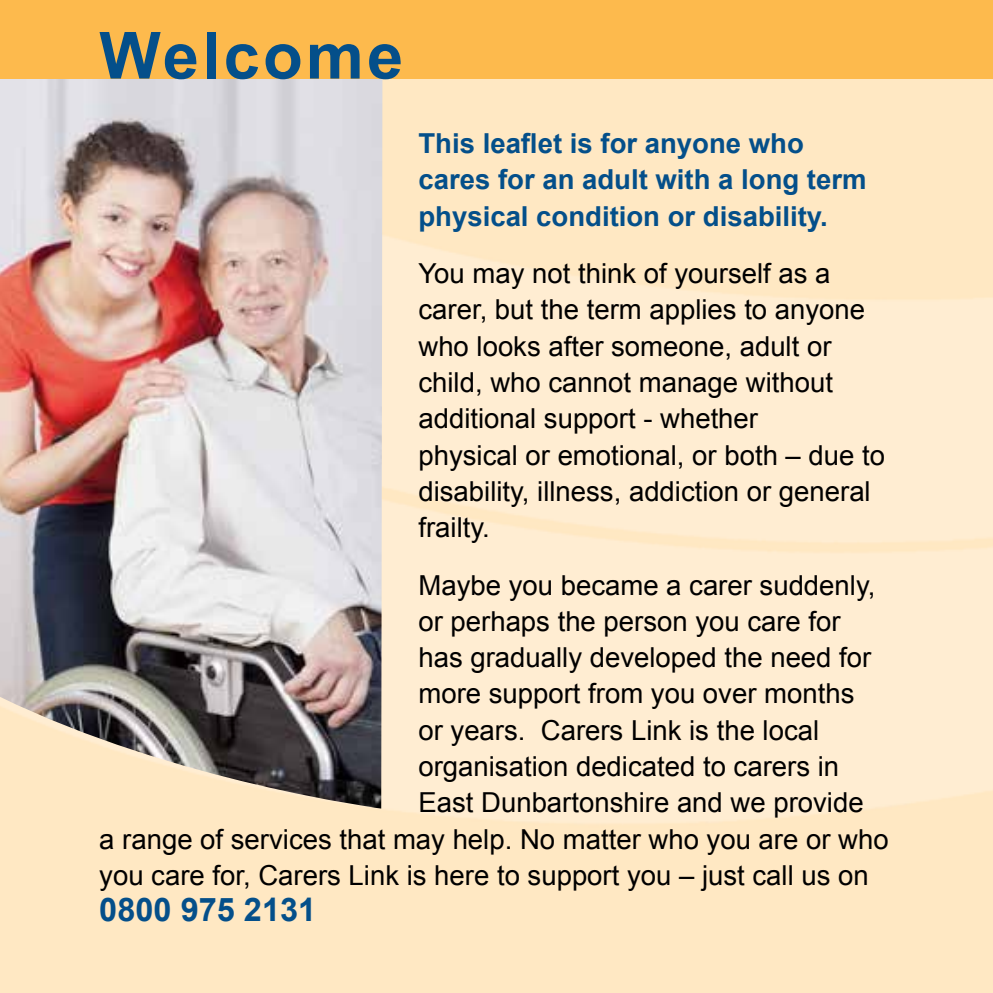
<style>
.page{position:relative;width:993px;height:993px;background:#fff}
.page>*{position:absolute;margin:0;border:0;box-sizing:border-box;transform-origin:0 0}
.t1{font:700 65px "Arial";letter-spacing:.05em;color:#044f8a}
.t2{font:700 32.5px "Arial";color:#044f8a}
.t3{font:27.5px/36.2px "Arial";color:#000}
.t4{font:700 27.5px/36.2px "Arial";color:#044f8a}
</style>
<div class="page">
<img style="left:0;top:78px;width:992px;height:914px">
<img style="left:0;top:78px;width:382px;height:730px">
<div style="left:0;top:0;width:992px;height:78px;background:#fdba4d"></div>
<h1 class="t1" style="left:99px;top:13px;width:305px">Welcome</h1>
<p class="t4" style="left:418px;top:126px;width:449px">This leaflet is for anyone who cares for an adult with a long term physical condition or disability.</p>
<p class="t3" style="left:418px;top:255px;width:468px">You may not think of yourself as a carer, but the term applies to anyone who looks after someone, adult or child, who cannot manage without additional support - whether<br>physical or emotional, or both – due to disability, illness, addiction or general frailty.</p>
<p class="t3" style="left:418px;top:567px;width:458px">Maybe you became a carer suddenly,</p>
<p class="t3" style="left:418px;top:603px;width:423px">or perhaps the person you care for</p>
<p class="t3" style="left:418px;top:639px;width:454px">has gradually developed the need for</p>
<p class="t3" style="left:418px;top:675px;width:437px">more support from you over months</p>
<p class="t3" style="left:418px;top:712px;width:402px">or years. Carers Link is the local</p>
<p class="t3" style="left:418px;top:748px;width:422px">organisation dedicated to carers in</p>
<p class="t3" style="left:418px;top:784px;width:446px">East Dunbartonshire and we provide</p>
<p class="t3" style="left:99px;top:820px;width:790px">a range of services that may help. No matter who you are or who</p>
<p class="t3" style="left:99px;top:857px;width:770px">you care for, Carers Link is here to support you – just call us on</p>
<p class="t2" style="left:99px;top:888px;width:218px">0800 975 2131</p>
</div>
